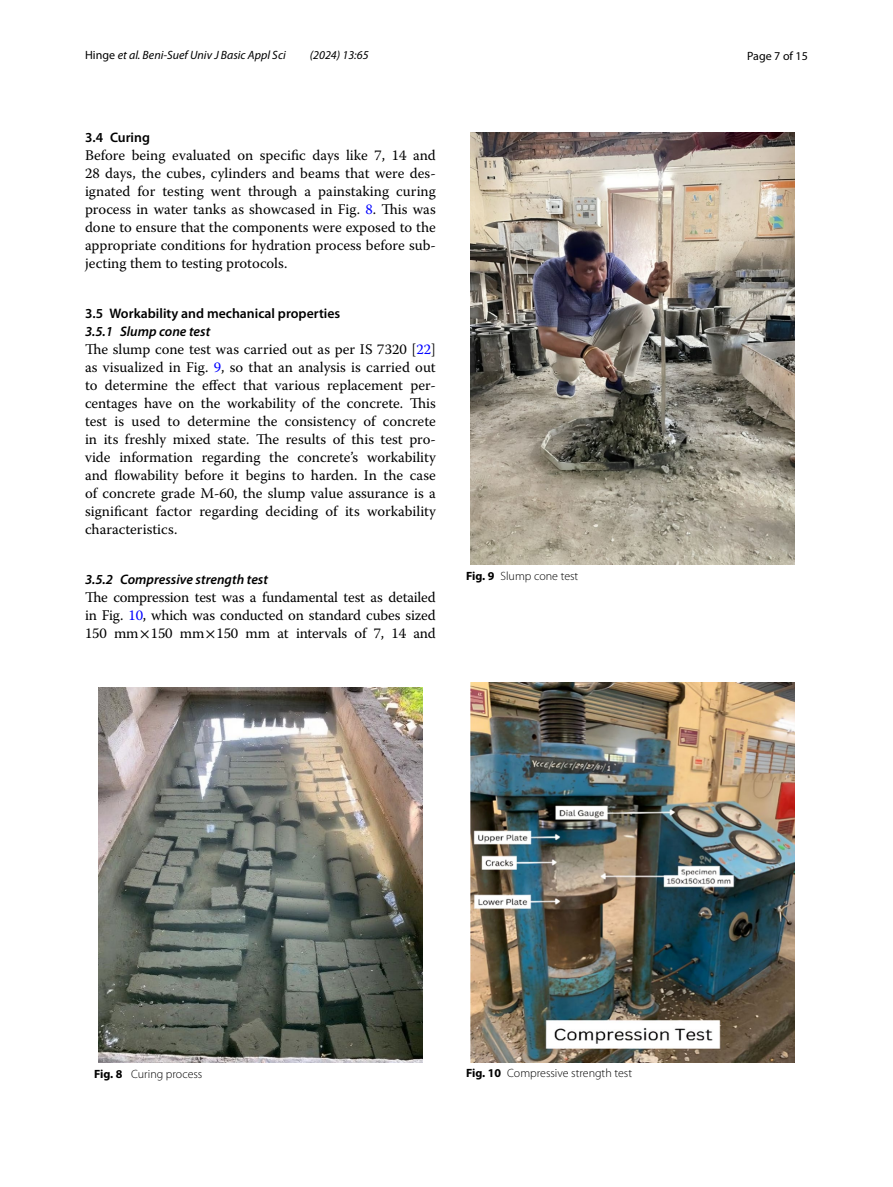
<style>
.page{position:relative;width:893px;height:1187px;background:#fff}
.page>*{position:absolute;margin:0;border:0;box-sizing:border-box;transform-origin:0 0}
.t1{font:14.7px/18px "Warnock Pro";color:#000;text-align:justify}
.t2{font:600 13.8px "Myriad Pro";color:#000}
.t3{font:italic 600 13.8px "Myriad Pro";color:#000}
.t4{font:300 12px "Myriad Pro";color:#000}
.t5{font:italic 12px "Myriad Pro";color:#000}
.t6{font:12px "Myriad Pro";color:#000}
.s1{font-style:normal}
.s2{color:#00f}
.s3{font-family:"STIX"}
.s4{font-weight:700}
</style>
<div class="page">
<img style="left:99px;top:687px;width:323px;height:375px">
<img style="left:471px;top:133px;width:323px;height:431px">
<img style="left:471px;top:682px;width:323px;height:379px">
<p class="t5" style="left:85px;top:48px;width:202px"><span class="s1">Hinge</span> et al. Beni-Suef Univ J Basic Appl Sci</p>
<p class="t5" style="left:310px;top:48px;width:60px">(2024) 13:65</p>
<p class="t6" style="left:747px;top:48px;width:62px">Page 7 of 15</p>
<p class="t2" style="left:85px;top:129px;width:66px">3.4 Curing</p>
<p class="t1" style="left:85px;top:146px;width:352px">Before being evaluated on specific days like 7, 14 and 28 days, the cubes, cylinders and beams that were des&shy;ignated for testing went through a painstaking curing process in water tanks as showcased in Fig. <span class="s2">8</span>. This was done to ensure that the components were exposed to the appropriate conditions for hydration process before sub&shy;jecting them to testing protocols.</p>
<p class="t2" style="left:85px;top:305px;width:257px">3.5 Workability and mechanical properties</p>
<p class="t3" style="left:85px;top:323px;width:127px">3.5.1 Slump cone test</p>
<p class="t1" style="left:85px;top:340px;width:352px">The slump cone test was carried out as per IS 7320 [<span class="s2">22</span>] as visualized in Fig. <span class="s2">9</span>, so that an analysis is carried out to determine the effect that various replacement per&shy;centages have on the workability of the concrete. This test is used to determine the consistency of concrete in its freshly mixed state. The results of this test pro&shy;vide information regarding the concrete’s workability and flowability before it begins to harden. In the case of concrete grade M-60, the slump value assurance is a significant factor regarding deciding of its workability characteristics.</p>
<p class="t3" style="left:85px;top:570px;width:184px">3.5.2 Compressive strength test</p>
<p class="t1" style="left:85px;top:588px;width:352px">The compression test was a fundamental test as detailed in Fig. <span class="s2">10</span>, which was conducted on standard cubes sized 150 mm<span class="s3">×</span>150 mm<span class="s3">×</span>150 mm at intervals of 7, 14 and</p>
<p class="t4" style="left:466px;top:569px;width:114px"><span class="s4">Fig. 9</span> Slump cone test</p>
<p class="t4" style="left:94px;top:1067px;width:110px"><span class="s4">Fig. 8</span> Curing process</p>
<p class="t4" style="left:466px;top:1066px;width:167px"><span class="s4">Fig. 10</span> Compressive strength test</p>
</div>
